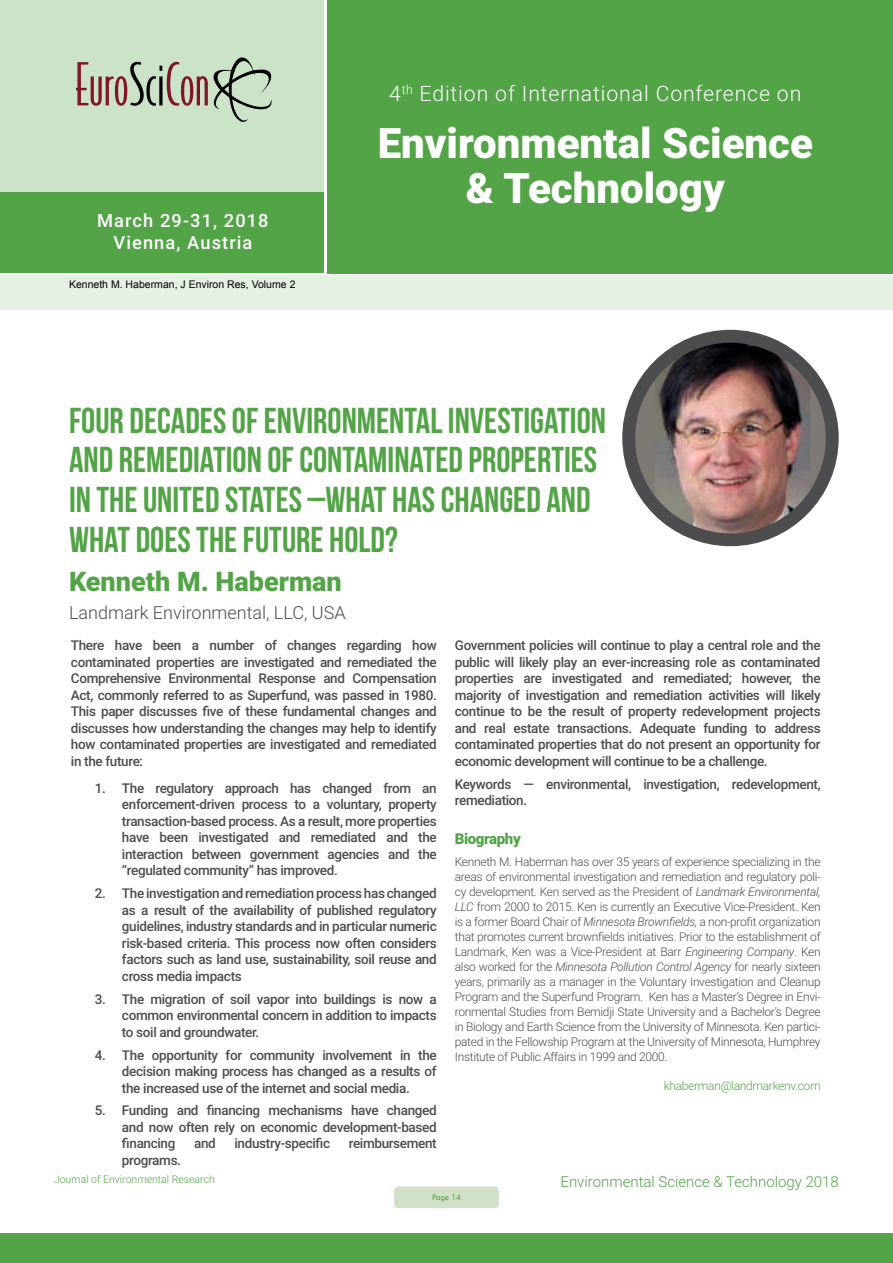
<style>
.page{position:relative;width:893px;height:1263px;background:#fff}
.page>*{position:absolute;margin:0;border:0;box-sizing:border-box;transform-origin:0 0}
.t1{font:900 42px/45px "Roboto";color:#fff;text-align:center}
.t2{font:36px/39.6px "Bebas Neue";color:#52a446}
.t3{font:900 27px "Roboto";color:#52a446}
.t4{font:300 21.3px "Roboto";letter-spacing:.04em;color:#fff}
.t5{font:500 18.3px/21.9px "Roboto";letter-spacing:.06em;color:#fff;text-align:center}
.t6{font:300 18px "Roboto";color:#4d4d4f}
.t7{font:300 15px "Roboto";color:#52a446}
.t8{font:900 15px "Roboto";letter-spacing:-.025em;color:#52a446}
.t9{font:500 13.5px/16.5px "Roboto";letter-spacing:-.025em;color:#4d4d4f;text-align:justify}
.t10{font:300 12px/15px "Roboto";letter-spacing:-.025em;color:#4d4d4f;text-align:justify}
.t11{font:300 12px "Roboto";letter-spacing:-.025em;color:#52a446}
.t12{font:10.5px "Arial";color:#000}
.t13{font:300 10.5px "Roboto";color:#52a446}
.t14{font:9px "Tw Cen";letter-spacing:-.02em;color:#52a446;scale:.95 1}
.s1{font-style:italic}
</style>
<div class="page">
<div style="left:0;top:0;width:323px;height:193px;background:#cbe3c7"></div>
<div style="left:1px;top:193px;width:323px;height:80px;background:#52a446"></div>
<div style="left:327px;top:0;width:566px;height:273px;background:#52a446"></div>
<div style="left:1px;top:275px;width:892px;height:35px;background:#e5f1e3"></div>
<svg style="left:76px;top:57px;width:196px;height:65px"></svg>
<div style="left:0;top:1233px;width:893px;height:30px;background:#52a446"></div>
<div style="left:394px;top:1186px;width:105px;height:22px;background:#d1e0c6;border-radius:4px"></div>
<svg style="left:629px;top:336px;width:203px;height:204px;background:#706d69"></svg>
<img style="left:655px;top:336px;width:155px;height:204px">
<div style="left:622px;top:330px;width:217px;height:216px;border:13px solid #4d4d4f;border-radius:50%"></div>
<h3 class="t5" style="left:97px;top:209px;width:173px">March 29-31, 2018<br>Vienna, Austria</h3>
<p class="t12" style="left:69px;top:278px;width:228px">Kenneth M. Haberman, J Environ Res, Volume 2</p>
<h3 class="t4" style="left:389px;top:78px;width:414px">4<sup>th</sup> Edition of International Conference on</h3>
<h1 class="t1" style="left:378px;top:119px;width:437px">Environmental Science &amp; Technology</h1>
<h2 class="t2" style="left:69px;top:400px;width:538px">FOUR DECADES OF ENVIRONMENTAL INVESTIGATION AND REMEDIATION OF CONTAMINATED PROPERTIES IN THE UNITED STATES –WHAT HAS CHANGED AND WHAT DOES THE FUTURE HOLD?</h2>
<h3 class="t3" style="left:69px;top:563px;width:274px">Kenneth M. Haberman</h3>
<h3 class="t6" style="left:69px;top:600px;width:278px">Landmark Environmental, LLC, USA</h3>
<p class="t9" style="left:71px;top:637px;width:367px">There have been a number of changes regarding how contaminated properties are investigated and remediated the Comprehensive Environmental Response and Compensation Act, commonly referred to as Superfund, was passed in 1980.<br>This paper discusses five of these fundamental changes and discusses how understanding the changes may help to identify how contaminated properties are investigated and remediated in the future:</p>
<p class="t9" style="left:122px;top:779px;width:316px;text-indent:-27px">1. The regulatory approach has changed from an enforcement-driven process to a voluntary, property transaction-based process. As a result, more properties have been investigated and remediated and the interaction between government agencies and the “regulated community” has improved.</p>
<p class="t9" style="left:122px;top:885px;width:316px;text-indent:-27px">2. The investigation and remediation process has changed as a result of the availability of published regulatory guidelines, industry standards and in particular numeric risk-based criteria. This process now often considers factors such as land use, sustainability, soil reuse and cross media impacts</p>
<p class="t9" style="left:122px;top:990px;width:316px;text-indent:-27px">3. The migration of soil vapor into buildings is now a common environmental concern in addition to impacts to soil and groundwater.</p>
<p class="t9" style="left:122px;top:1046px;width:316px;text-indent:-27px">4. The opportunity for community involvement in the decision making process has changed as a results of the increased use of the internet and social media.</p>
<p class="t9" style="left:122px;top:1102px;width:316px;text-indent:-27px">5. Funding and financing mechanisms have changed and now often rely on economic development-based financing</p>
<p class="t9" style="left:194px;top:1135px;width:23px">and</p>
<p class="t9" style="left:234px;top:1135px;width:97px">industry-specific</p>
<p class="t9" style="left:349px;top:1135px;width:90px">reimbursement</p>
<p class="t9" style="left:122px;top:1151px;width:61px">programs.</p>
<p class="t13" style="left:54px;top:1172px;width:162px">Journal of Environmental Research</p>
<p class="t9" style="left:455px;top:637px;width:367px">Government policies will continue to play a central role and the public will likely play an ever-increasing role as contaminated properties are investigated and remediated; however, the majority of investigation and remediation activities will likely continue to be the result of property redevelopment projects and real estate transactions. Adequate funding to address contaminated properties that do not present an opportunity for economic development will continue to be a challenge.</p>
<p class="t9" style="left:455px;top:775px;width:367px">Keywords — environmental, investigation, redevelopment, remediation.</p>
<p class="t8" style="left:455px;top:829px;width:67px">Biography</p>
<p class="t10" style="left:455px;top:854px;width:367px">Kenneth M. Haberman has over 35 years of experience specializing in the areas of environmental investigation and remediation and regulatory poli&shy;cy development. Ken served as the President of <span class="s1">Landmark Environmental, LLC</span> from 2000 to 2015. Ken is currently an Executive Vice-President. Ken is a former Board Chair of <span class="s1">Minnesota Brownfields,</span> a non-profit organization that promotes current brownfields initiatives. Prior to the establishment of Landmark, Ken was a Vice-President at Barr <span class="s1">Engineering Company</span>. Ken also worked for the <span class="s1">Minnesota Pollution Control Agency</span> for nearly sixteen years, primarily as a manager in the Voluntary Investigation and Cleanup Program and the Superfund Program. Ken has a Master’s Degree in Envi&shy;ronmental Studies from Bemidji State University and a Bachelor’s Degree in Biology and Earth Science from the University of Minnesota. Ken partici&shy;pated in the Fellowship Program at the University of Minnesota, Humphrey Institute of Public Affairs in 1999 and 2000.</p>
<p class="t11" style="left:664px;top:1077px;width:158px">khaberman@landmarkenv.com</p>
<p class="t7" style="left:560px;top:1171px;width:280px">Environmental Science &amp; Technology 2018</p>
<p class="t14" style="left:432px;top:1192px;width:32px">Page 14</p>
</div>
